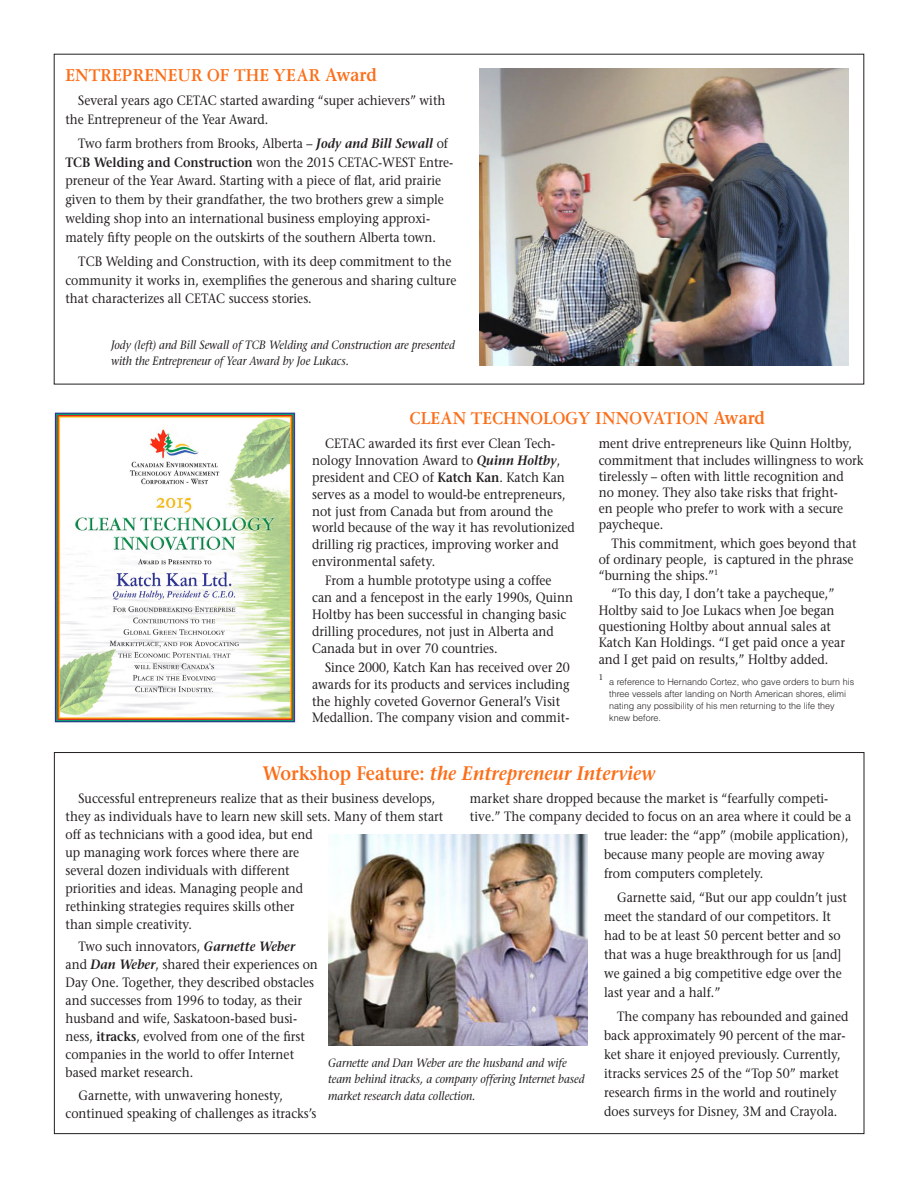
<style>
.page{position:relative;width:918px;height:1188px;background:#fff}
.page>*{position:absolute;margin:0;border:0;box-sizing:border-box;transform-origin:0 0}
.t1{font:700 19.5px "Garamond Three";color:#fc6e18;scale:.9 1}
.t2{font:italic 600 19.5px "Stone Serif";color:#fc6e18;scale:.9 1}
.t3{font:13.5px/18px "Stone Serif";color:#231f20;scale:.9 1}
.t4{font:italic 12px/16.5px "Stone Serif";color:#231f20;scale:.9 1}
.t5{font:300 9px/12px "Helvetica";color:#231f20}
.t6{font:8.25px "Stone Serif";color:#231f20;scale:.9 1}
.s1{font-family:"Stone Serif";font-weight:600;font-size:18px}
.s2{font-weight:600;font-style:italic}
.s3{font-weight:600}
.s4{font-style:normal}
</style>
<div class="page">
<img style="left:329px;top:834px;width:259px;height:212px">
<img style="left:480px;top:69px;width:368px;height:296px">
<img style="left:54px;top:413px;width:242px;height:310px">
<h1 class="t1" style="left:65px;top:64px;width:348px">ENTREPRENEUR OF THE YEAR <span class="s1">Award</span></h1>
<p class="t3" style="left:65px;top:91px;width:424px;line-height:18.8px;text-indent:13px">Several years ago CETAC started awarding “super achievers” with the Entrepreneur of the Year Award.</p>
<p class="t3" style="left:65px;top:134px;width:433px;line-height:18.8px;text-indent:13px">Two farm brothers from Brooks, Alberta – <span class="s2">Jody and Bill Sewall</span> of <span class="s3">TCB Welding and Construction</span> won the 2015 CETAC-WEST Entre&shy;preneur of the Year Award. Starting with a piece of flat, arid prairie given to them by their grandfather, the two brothers grew a simple welding shop into an international business employing approxi&shy;mately fifty people on the outskirts of the southern Alberta town.</p>
<p class="t3" style="left:65px;top:252px;width:436px;line-height:18.8px;text-indent:13px">TCB Welding and Construction, with its deep commitment to the community it works in, exemplifies the generous and sharing culture that characterizes all CETAC success stories.</p>
<p class="t4" style="left:111px;top:336px;width:384px">Jody (left) and Bill Sewall of TCB Welding and Construction are presented with the Entrepreneur of Year Award by Joe Lukacs.</p>
<h1 class="t1" style="left:410px;top:408px;width:396px">CLEAN TECHNOLOGY INNOVATION <span class="s1">Award</span></h1>
<p class="t3" style="left:312px;top:435px;width:293px;line-height:16.8px;text-indent:13px">CETAC awarded its first ever Clean Tech&shy;nology Innovation Award to <span class="s2">Quinn Holtby</span>, president and CEO of <span class="s3">Katch Kan</span>. Katch Kan serves as a model to would-be entrepreneurs, not just from Canada but from around the world because of the way it has revolutionized drilling rig practices, improving worker and environmental safety.</p>
<p class="t3" style="left:312px;top:572px;width:291px;line-height:16.8px;text-indent:13px">From a humble prototype using a coffee can and a fencepost in the early 1990s, Quinn Holtby has been successful in changing basic drilling procedures, not just in Alberta and Canada but in over 70 countries.</p>
<p class="t3" style="left:312px;top:659px;width:288px;line-height:16.8px;text-indent:13px">Since 2000, Katch Kan has received over 20 awards for its products and services including the highly coveted Governor General’s Visit Medallion. The company vision and commit-</p>
<p class="t3" style="left:599px;top:435px;width:296px;line-height:16.2px">ment drive entrepreneurs like Quinn Holtby, commitment that includes willingness to work tirelessly – often with little recognition and<br>no money. They also take risks that fright-<br>en people who prefer to work with a secure paycheque.</p>
<p class="t3" style="left:599px;top:535px;width:288px;line-height:16.2px;text-indent:13px">This commitment, which goes beyond that of ordinary people, is captured in the phrase “burning the ships.”<sup>1</sup></p>
<p class="t3" style="left:599px;top:585px;width:275px;line-height:16.4px;text-indent:13px">“To this day, I don’t take a paycheque,” Holtby said to Joe Lukacs when Joe began questioning Holtby about annual sales at Katch Kan Holdings. “I get paid once a year and I get paid on results,” Holtby added.</p>
<p class="t6" style="left:599px;top:672px;width:6px">1</p>
<p class="t5" style="left:609px;top:675px;width:247px">a reference to Hernando Cortez, who gave orders to burn his three vessels after landing on North American shores, elimi nating any possibility of his men returning to the life they knew before.</p>
<h1 class="t2" style="left:263px;top:761px;width:438px"><span class="s4">Workshop Feature:</span> the Entrepreneur Interview</h1>
<p class="t3" style="left:66px;top:789px;width:421px;text-indent:13px">Successful entrepreneurs realize that as their business develops, they as individuals have to learn new skill sets. Many of them start off as technicians with a good idea, but end<br>up managing work forces where there are<br>several dozen individuals with different<br>priorities and ideas. Managing people and<br>rethinking strategies requires skills other<br>than simple creativity.</p>
<p class="t3" style="left:66px;top:937px;width:282px;text-indent:13px">Two such innovators, <span class="s2">Garnette Weber </span>and <span class="s2">Dan Weber</span>, shared their experiences on Day One. Together, they described obstacles and successes from 1996 to today, as their husband and wife, Saskatoon-based busi&shy;ness, <span class="s3">itracks</span>, evolved from one of the first companies in the world to offer Internet based market research.</p>
<p class="t3" style="left:66px;top:1086px;width:280px;text-indent:13px">Garnette, with unwavering honesty, continued speaking of challenges as itracks’s</p>
<p class="t3" style="left:470px;top:789px;width:400px">market share dropped because the market is “fearfully competi-</p>
<p class="t3" style="left:470px;top:807px;width:425px">tive.” The company decided to focus on an area where it could be a</p>
<p class="t3" style="left:604px;top:826px;width:273px">true leader: the “app” (mobile application),</p>
<p class="t3" style="left:604px;top:845px;width:247px">because many people are moving away</p>
<p class="t3" style="left:604px;top:864px;width:179px">from computers completely.</p>
<p class="t3" style="left:604px;top:887px;width:271px;line-height:19.2px;text-indent:13px">Garnette said, “But our app couldn’t just meet the standard of our competitors. It had to be at least 50 percent better and so that was a huge breakthrough for us [and] we gained a big competitive edge over the last year and a half.”</p>
<p class="t3" style="left:604px;top:1006px;width:273px;line-height:19.2px;text-indent:13px">The company has rebounded and gained back approximately 90 percent of the mar&shy;ket share it enjoyed previously. Currently, itracks services 25 of the “Top 50” market research firms in the world and routinely does surveys for Disney, 3M and Crayola.</p>
<p class="t4" style="left:328px;top:1054px;width:286px">Garnette and Dan Weber are the husband and wife team behind itracks, a company offering Internet based market research data collection.</p>
</div>
